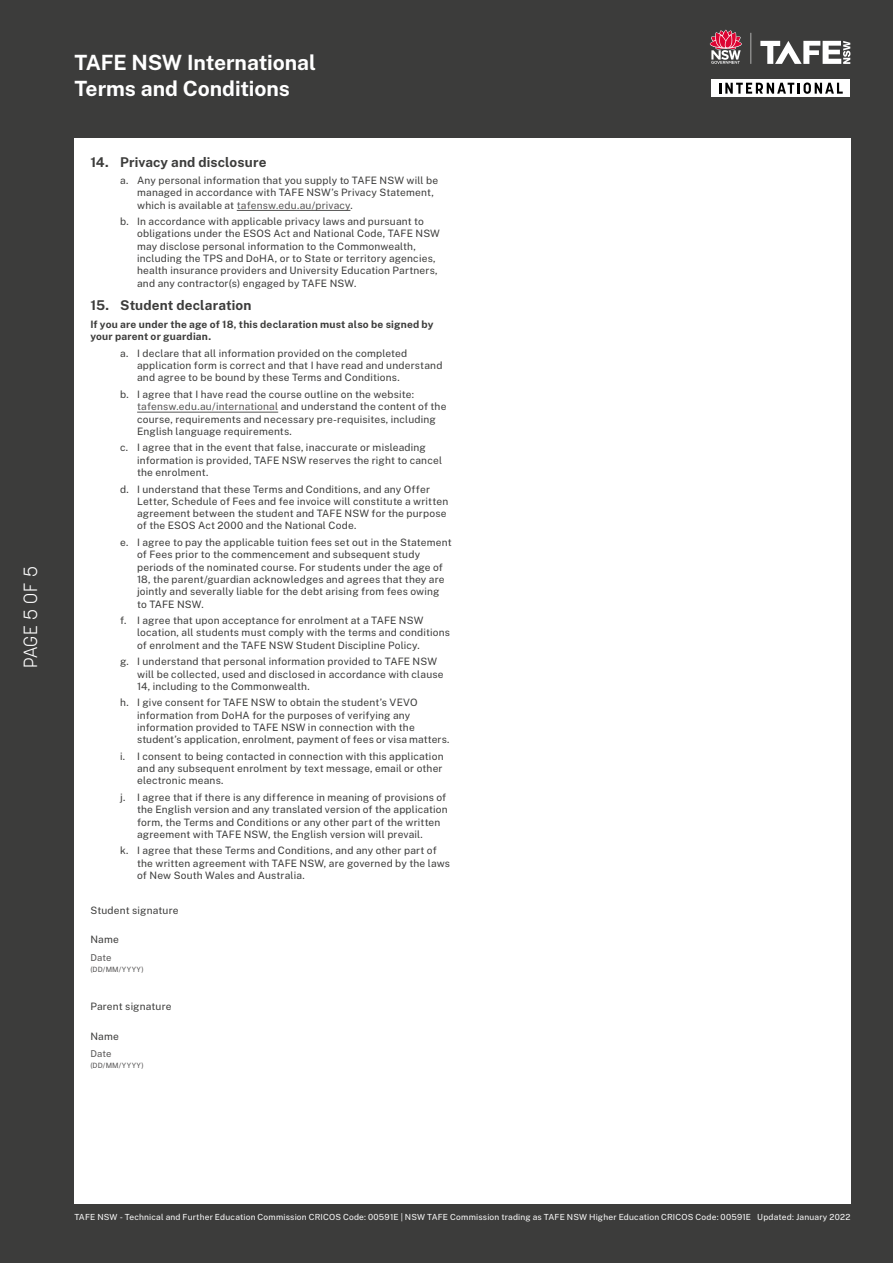
<style>
.page{position:relative;width:893px;height:1263px;background:#3c3c3b}
.page>*{position:absolute;margin:0;border:0;box-sizing:border-box;transform-origin:0 0}
.t1{font:700 21px/26.2px "Public Sans";letter-spacing:-.005em;color:#fff}
.t2{font:300 18.9px "Korolev";letter-spacing:.03em;color:#fff}
.t3{font:700 13.5px "Public Sans";letter-spacing:.01em;color:#3c3c3b}
.Main_Text{font:10.2px/12.3px "Public Sans";letter-spacing:.02em;color:#3c3c3b}
.T_C_main_body{font:700 10.2px/12.3px "Public Sans";letter-spacing:.02em;color:#3c3c3b}
.Main_Text-2{font:9.45px "Public Sans";letter-spacing:.01em;color:#555454}
.t4{font:8.4px "Public Sans";letter-spacing:.025em;color:#fff}
.Main_Text-3{font:7.2px "Public Sans";letter-spacing:.065em;color:#555454}
.s1{color:#555454}
</style>
<div class="page">
<div style="left:74px;top:139px;width:776px;height:1065px;background:#fff"></div>
<div style="left:711px;top:79px;width:139px;height:18px;background:#fff"></div>
<svg style="left:719px;top:82px;width:124px;height:12px"></svg>
<svg style="left:710px;top:30px;width:32px;height:34px"></svg>
<svg style="left:760px;top:41px;width:90px;height:23px"></svg>
<svg style="left:751px;top:33px;width:1px;height:31px"></svg>
<hr style="left:237px;top:210px;width:113px;height:1px;background:#555454">
<hr style="left:137px;top:412px;width:141px;height:1px;background:#555454">
<h2 class="t2" style="left:19px;top:668px;width:104px;rotate:-90deg">PAGE 5 OF 5</h2>
<h1 class="t1" style="left:74px;top:48px;width:243px">TAFE NSW International<br>Terms and Conditions</h1>
<p class="t3" style="left:90px;top:152px;width:178px">14. Privacy and disclosure</p>
<p class="Main_Text" style="left:137px;top:173px;width:303px;text-indent:-17px">a. Any personal information that you supply to TAFE NSW will be managed in accordance with TAFE NSW’s Privacy Statement, which is available at <span class="s1">tafensw.edu.au/privacy</span>.</p>
<p class="Main_Text" style="left:137px;top:215px;width:304px;text-indent:-17px">b. In accordance with applicable privacy laws and pursuant to obligations under the ESOS Act and National Code, TAFE NSW may disclose personal information to the Commonwealth, including the TPS and DoHA, or to State or territory agencies, health insurance providers and University Education Partners, and any contractor(s) engaged by TAFE NSW.</p>
<p class="t3" style="left:90px;top:295px;width:163px">15. Student declaration</p>
<p class="T_C_main_body" style="left:90px;top:317px;width:345px">If you are under the age of 18, this declaration must also be signed by your parent or guardian.</p>
<p class="Main_Text" style="left:137px;top:346px;width:307px;text-indent:-17px">a. I declare that all information provided on the completed application form is correct and that I have read and understand and agree to be bound by these Terms and Conditions.</p>
<p class="Main_Text" style="left:137px;top:387px;width:311px;text-indent:-17px">b. I agree that I have read the course outline on the website: <span class="s1">tafensw.edu.au/international</span> and understand the content of the course, requirements and necessary pre-requisites, including English language requirements.</p>
<p class="Main_Text" style="left:137px;top:441px;width:306px;text-indent:-17px">c. I agree that in the event that false, inaccurate or misleading information is provided, TAFE NSW reserves the right to cancel the enrolment.</p>
<p class="Main_Text" style="left:137px;top:482px;width:313px;text-indent:-17px">d. I understand that these Terms and Conditions, and any Offer Letter, Schedule of Fees and fee invoice will constitute a written agreement between the student and TAFE NSW for the purpose of the ESOS Act 2000 and the National Code.</p>
<p class="Main_Text" style="left:137px;top:535px;width:316px;text-indent:-17px">e. I agree to pay the applicable tuition fees set out in the Statement of Fees prior to the commencement and subsequent study periods of the nominated course. For students under the age of 18, the parent/guardian acknowledges and agrees that they are jointly and severally liable for the debt arising from fees owing to TAFE NSW.</p>
<p class="Main_Text" style="left:137px;top:613px;width:314px;text-indent:-17px">f. I agree that upon acceptance for enrolment at a TAFE NSW location, all students must comply with the terms and conditions of enrolment and the TAFE NSW Student Discipline Policy.</p>
<p class="Main_Text" style="left:137px;top:655px;width:308px;text-indent:-17px">g. I understand that personal information provided to TAFE NSW will be collected, used and disclosed in accordance with clause<br>14, including to the Commonwealth.</p>
<p class="Main_Text" style="left:137px;top:696px;width:314px;text-indent:-17px">h. I give consent for TAFE NSW to obtain the student’s VEVO information from DoHA for the purposes of verifying any information provided to TAFE NSW in connection with the student’s application, enrolment, payment of fees or visa matters.</p>
<p class="Main_Text" style="left:137px;top:749px;width:308px;text-align:justify;text-indent:-17px">i. I consent to being contacted in connection with this application and any subsequent enrolment by text message, email or other electronic means.</p>
<p class="Main_Text" style="left:137px;top:790px;width:312px;text-indent:-17px">j. I agree that if there is any difference in meaning of provisions of the English version and any translated version of the application form, the Terms and Conditions or any other part of the written agreement with TAFE NSW, the English version will prevail.</p>
<p class="Main_Text" style="left:137px;top:844px;width:314px;text-indent:-17px">k. I agree that these Terms and Conditions, and any other part of the written agreement with TAFE NSW, are governed by the laws of New South Wales and Australia.</p>
<p class="Main_Text" style="left:90px;top:903px;width:90px">Student signature</p>
<p class="Main_Text" style="left:90px;top:933px;width:30px">Name</p>
<p class="Main_Text-2" style="left:90px;top:950px;width:23px">Date</p>
<p class="Main_Text-3" style="left:90px;top:964px;width:55px">(DD/MM/YYYY)</p>
<p class="Main_Text" style="left:90px;top:999px;width:83px">Parent signature</p>
<p class="Main_Text" style="left:90px;top:1029px;width:30px">Name</p>
<p class="Main_Text-2" style="left:90px;top:1046px;width:23px">Date</p>
<p class="Main_Text-3" style="left:90px;top:1060px;width:55px">(DD/MM/YYYY)</p>
<p class="t4" style="left:74px;top:1211px;width:777px">TAFE NSW - Technical and Further Education Commission CRICOS Code: 00591E | NSW TAFE Commission trading as TAFE NSW Higher Education CRICOS Code: 00591E Updated: January 2022</p>
</div>
